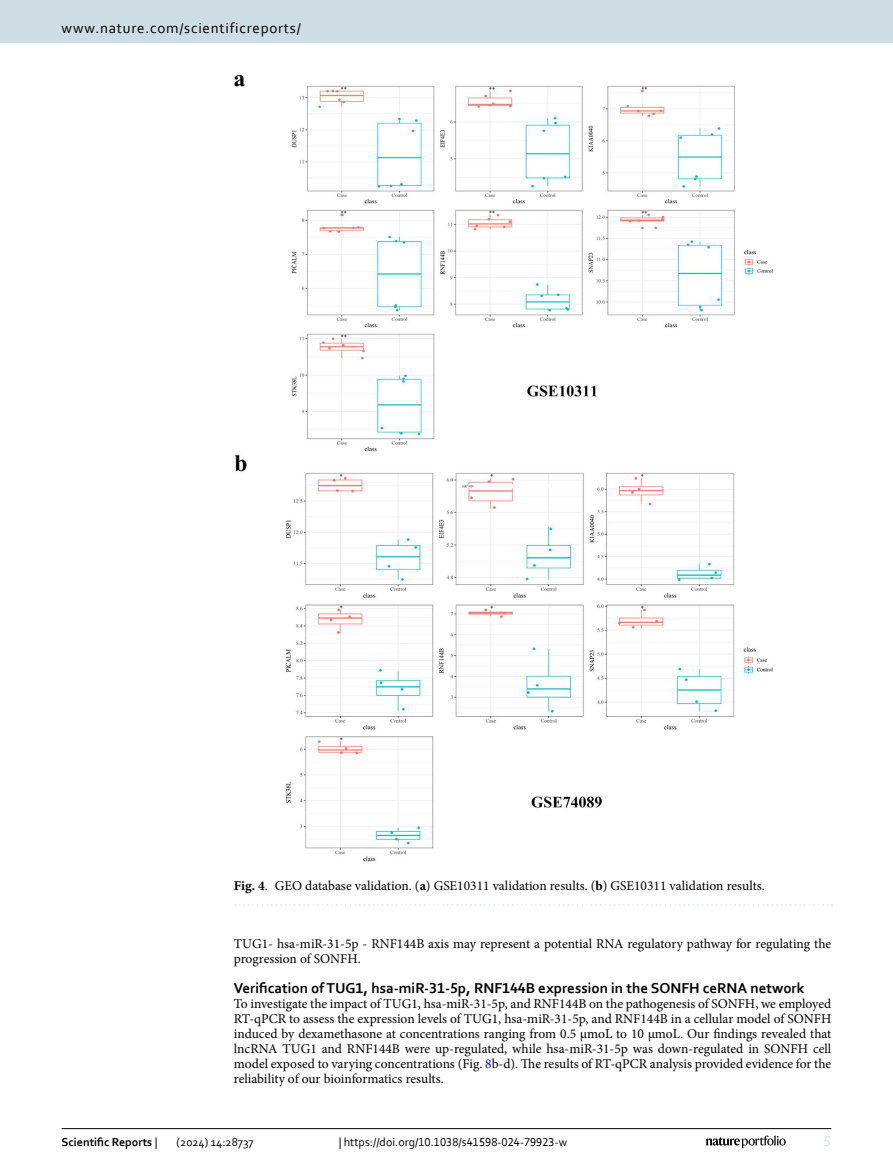
<style>
.page{position:relative;width:893px;height:1174px;background:#fff}
.page>*{position:absolute;margin:0;border:0;box-sizing:border-box;transform-origin:0 0}
.Head_2{font:700 15px "Corbel";color:#000}
.t1{font:15px "Corbel";letter-spacing:.05em;color:#000}
.t2{font:15px "Corbel";color:#d9e4eb}
.Body_Text{font:13.5px/15px "Minion Pro";color:#000}
.Figure_Caption{font:13.5px "Minion Pro";color:#000}
.t3{font:12px "Corbel";color:#000}
.t4{font:700 12px "Corbel";color:#000}
.s1{font-weight:700}
.s2{color:#00f}
.s3{font-weight:400}
</style>
<div class="page">
<img style="left:234px;top:76px;width:539px;height:786px">
<svg style="left:235px;top:904px;width:597px;height:1px"></svg>
<hr style="left:62px;top:1128px;width:769px;height:1px;background:#000">
<svg style="left:706px;top:1135px;width:80px;height:12px"></svg>
<div style="left:0;top:0;width:893px;height:43px;background:#cedde4"></div>
<p class="t1" style="left:62px;top:18px;width:241px">www.nature.com/scientificreports/</p>
<p class="Figure_Caption" style="left:234px;top:876px;width:532px"><span class="s1">Fig. 4</span>. GEO database validation. (<span class="s1">a</span>) GSE10311 validation results. (<span class="s1">b</span>) GSE10311 validation results.</p>
<p class="Body_Text" style="left:234px;top:936px;width:599px">TUG1- hsa-miR-31-5p - RNF144B axis may represent a potential RNA regulatory pathway for regulating the progression of SONFH.</p>
<p class="Head_2" style="left:234px;top:978px;width:572px">Verification of TUG1, hsa-miR-31-5p, RNF144B expression in the SONFH ceRNA network</p>
<p class="Body_Text" style="left:234px;top:996px;width:599px;text-align:justify">To investigate the impact of TUG1, hsa-miR-31-5p, and RNF144B on the pathogenesis of SONFH, we employed RT-qPCR to assess the expression levels of TUG1, hsa-miR-31-5p, and RNF144B in a cellular model of SONFH induced by dexamethasone at concentrations ranging from 0.5 µmoL to 10 µmoL. Our findings revealed that lncRNA TUG1 and RNF144B were up-regulated, while hsa-miR-31-5p was down-regulated in SONFH cell model exposed to varying concentrations (Fig. <span class="s2">8</span>b-d). The results of RT-qPCR analysis provided evidence for the reliability of our bioinformatics results.</p>
<p class="t4" style="left:62px;top:1134px;width:97px">Scientific Reports <span class="s3">|</span></p>
<p class="t3" style="left:177px;top:1134px;width:79px">(2024) 14:28737</p>
<p class="t3" style="left:339px;top:1134px;width:230px">| https://doi.org/10.1038/s41598-024-79923-w</p>
<p class="t2" style="left:824px;top:1132px;width:9px">5</p>
</div>
